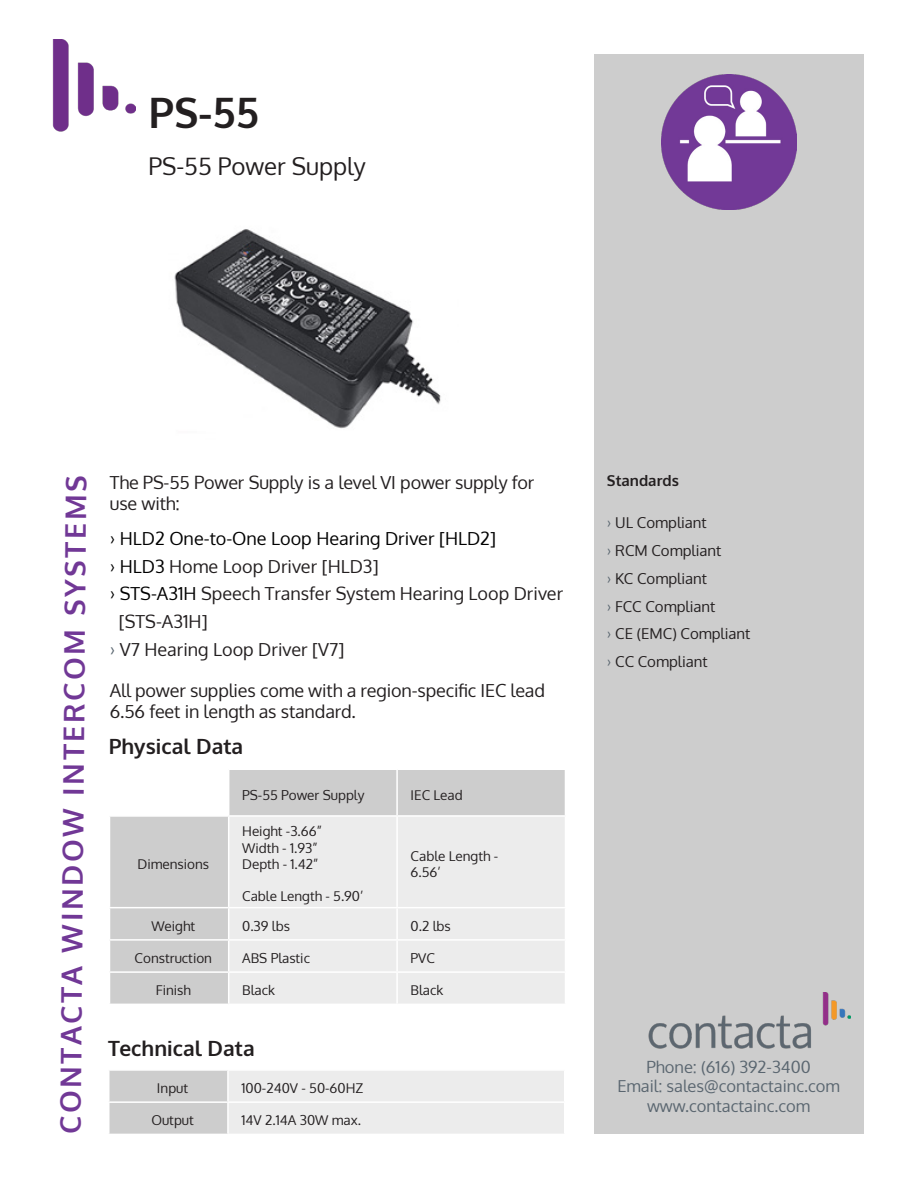
<style>
.page{position:relative;width:918px;height:1188px;background:#fff}
.page>*{position:absolute;margin:0;border:0;box-sizing:border-box;transform-origin:0 0}
.t1{font:700 42px "Oxygen";color:#231f20}
.t2{font:700 28.5px "Oxygen";letter-spacing:.085em;color:#713896}
.t3{font:24px "Oxygen";color:#231f20}
.t4{font:700 21px "Oxygen";color:#231f20}
.t5{font:18px/21px "Oxygen";letter-spacing:-.01em;color:#231f20}
.t6{font:18px "Oxygen";color:#000}
.t7{font:16.5px "Oxygen";color:#5a6670}
.t8{font:15px "Oxygen";color:#231f20}
.t9{font:700 15px "Oxygen";color:#231f20}
.t10{font:13.5px/16.2px "Oxygen";color:#231f20}
.s1{color:#000}
.s2{color:#5a6670}
</style>
<div class="page">
<div style="left:594px;top:55px;width:269px;height:1079px;background:#cdcdcd"></div>
<svg style="left:110px;top:770px;width:455px;height:234px;background:#d3d3d3"></svg>
<div style="left:229px;top:817px;width:336px;height:187px;background:#ececec"></div>
<hr style="left:228px;top:770px;width:1px;height:45px;background:#fff">
<hr style="left:396px;top:770px;width:2px;height:45px;background:#fff">
<hr style="left:109px;top:815px;width:120px;height:2px;background:#fff">
<hr style="left:229px;top:815px;width:168px;height:2px;background:#fff">
<hr style="left:228px;top:817px;width:1px;height:90px;background:#fff">
<hr style="left:397px;top:815px;width:169px;height:2px;background:#fff">
<hr style="left:396px;top:817px;width:2px;height:90px;background:#fff">
<hr style="left:109px;top:907px;width:120px;height:1px;background:#fff">
<hr style="left:229px;top:907px;width:168px;height:1px;background:#fff">
<hr style="left:228px;top:908px;width:1px;height:31px;background:#fff">
<hr style="left:397px;top:907px;width:169px;height:1px;background:#fff">
<hr style="left:396px;top:908px;width:2px;height:31px;background:#fff">
<hr style="left:109px;top:939px;width:120px;height:2px;background:#fff">
<hr style="left:229px;top:939px;width:168px;height:2px;background:#fff">
<hr style="left:228px;top:941px;width:1px;height:30px;background:#fff">
<hr style="left:397px;top:939px;width:169px;height:2px;background:#fff">
<hr style="left:396px;top:941px;width:2px;height:30px;background:#fff">
<hr style="left:109px;top:971px;width:120px;height:2px;background:#fff">
<hr style="left:229px;top:971px;width:168px;height:2px;background:#fff">
<hr style="left:228px;top:973px;width:1px;height:31px;background:#fff">
<hr style="left:397px;top:971px;width:169px;height:2px;background:#fff">
<hr style="left:396px;top:973px;width:2px;height:31px;background:#fff">
<img style="left:174px;top:229px;width:267px;height:200px">
<svg style="left:110px;top:1071px;width:454px;height:63px;background:#e4e4e4"></svg>
<hr style="left:227px;top:1071px;width:2px;height:30px;background:#fff">
<hr style="left:108px;top:1101px;width:120px;height:2px;background:#fff">
<hr style="left:228px;top:1101px;width:337px;height:2px;background:#fff">
<hr style="left:227px;top:1103px;width:2px;height:31px;background:#fff">
<img style="left:648px;top:993px;width:202px;height:56px">
<img style="left:52px;top:40px;width:83px;height:92px">
<img style="left:661px;top:74px;width:135px;height:135px">
<p class="t1" style="left:148px;top:86px;width:112px">PS-55</p>
<p class="t3" style="left:148px;top:150px;width:219px">PS-55 Power Supply</p>
<p class="t2" style="left:56px;top:1134px;width:660px;rotate:-90deg">CONTACTA WINDOW INTERCOM SYSTEMS</p>
<p class="t9" style="left:607px;top:471px;width:73px">Standards</p>
<p class="t5" style="left:110px;top:472px;width:426px">The PS-55 Power Supply is a level VI power supply for use with:</p>
<p class="t6" style="left:110px;top:526px;width:388px">› HLD2 One-to-One Loop Hearing Driver [HLD2]</p>
<p class="t5" style="left:110px;top:556px;width:270px"><span class="s1">› HLD3</span> Home Loop Driver [HLD3]</p>
<p class="t5" style="left:110px;top:583px;width:455px"><span class="s1">› STS-A31H</span> Speech Transfer System Hearing Loop Driver</p>
<p class="t5" style="left:119px;top:611px;width:90px">[STS-A31H]</p>
<p class="t5" style="left:110px;top:639px;width:236px"><span class="s2">›</span> V7 Hearing Loop Driver [V7]</p>
<p class="t5" style="left:110px;top:680px;width:437px">All power supplies come with a region-specific IEC lead<br>6.56 feet in length as standard.</p>
<p class="t8" style="left:607px;top:513px;width:101px"><span class="s2">›</span> UL Compliant</p>
<p class="t8" style="left:607px;top:540px;width:116px"><span class="s2">›</span> RCM Compliant</p>
<p class="t8" style="left:607px;top:568px;width:102px"><span class="s2">›</span> KC Compliant</p>
<p class="t8" style="left:607px;top:596px;width:110px"><span class="s2">›</span> FCC Compliant</p>
<p class="t8" style="left:607px;top:624px;width:145px"><span class="s2">›</span> CE (EMC) Compliant</p>
<p class="t8" style="left:607px;top:651px;width:102px"><span class="s2">›</span> CC Compliant</p>
<p class="t4" style="left:109px;top:733px;width:136px">Physical Data</p>
<p class="t10" style="left:242px;top:787px;width:124px">PS-55 Power Supply</p>
<p class="t10" style="left:411px;top:787px;width:54px">IEC Lead</p>
<p class="t10" style="left:242px;top:823px;width:81px">Height -3.66”<br>Width - 1.93”<br>Depth - 1.42”</p>
<p class="t10" style="left:242px;top:888px;width:123px">Cable Length - 5.90’</p>
<p class="t10" style="left:411px;top:848px;width:89px">Cable Length -</p>
<p class="t10" style="left:411px;top:864px;width:32px">6.56’</p>
<p class="t10" style="left:137px;top:856px;width:73px">Dimensions</p>
<p class="t10" style="left:152px;top:918px;width:45px">Weight</p>
<p class="t10" style="left:242px;top:918px;width:49px">0.39 lbs</p>
<p class="t10" style="left:411px;top:918px;width:42px">0.2 lbs</p>
<p class="t10" style="left:135px;top:950px;width:79px">Construction</p>
<p class="t10" style="left:242px;top:950px;width:69px">ABS Plastic</p>
<p class="t10" style="left:411px;top:950px;width:26px">PVC</p>
<p class="t10" style="left:156px;top:982px;width:37px">Finish</p>
<p class="t10" style="left:242px;top:982px;width:34px">Black</p>
<p class="t10" style="left:411px;top:982px;width:34px">Black</p>
<p class="t4" style="left:108px;top:1035px;width:148px">Technical Data</p>
<p class="t7" style="left:647px;top:1055px;width:166px">Phone: (616) 392-3400</p>
<p class="t7" style="left:617px;top:1075px;width:224px">Email: sales@contactainc.com</p>
<p class="t7" style="left:647px;top:1094px;width:165px">www.contactainc.com</p>
<p class="t10" style="left:157px;top:1080px;width:33px">Input</p>
<p class="t10" style="left:241px;top:1080px;width:123px">100-240V - 50-60HZ</p>
<p class="t10" style="left:151px;top:1112px;width:44px">Output</p>
<p class="t10" style="left:241px;top:1112px;width:121px">14V 2.14A 30W max.</p>
</div>
